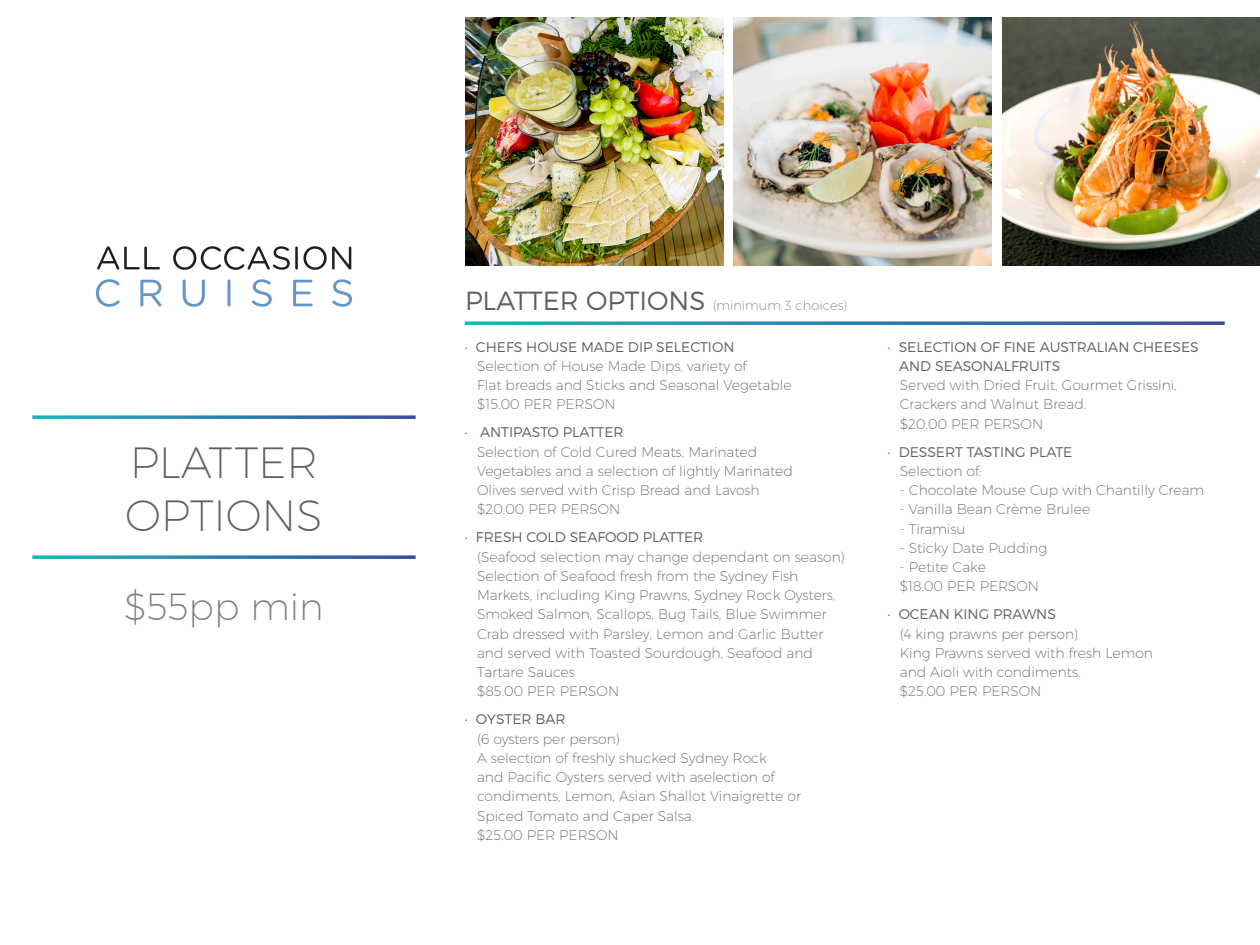
<style>
.page{position:relative;width:1260px;height:945px;background:#fff}
.page>*{position:absolute;margin:0;border:0;box-sizing:border-box;transform-origin:0 0}
.t1{font:200 43.75px/52.5px "Montserrat";color:#5e5f5e}
.t2{font:200 37.8px "Montserrat";color:#7a7c7f}
.t3{font:200 14px/19.2px "Montserrat";color:#5e5f5e}
.t4{font:300 14px/19.2px "Montserrat";color:#5e5f5e}
.t5{font:200 13.12px "Montserrat";color:#7a7c7f}
.s1{font-weight:300;font-size:26.25px;color:#5e5f5f}
.s2{font-weight:300}
.s3{font-weight:200}
</style>
<div class="page">
<img style="left:466px;top:18px;width:257px;height:248px">
<img style="left:734px;top:18px;width:257px;height:248px">
<img style="left:1002px;top:18px;width:258px;height:248px">
<svg style="left:97px;top:246px;width:63px;height:24px"></svg>
<svg style="left:173px;top:246px;width:117px;height:24px"></svg>
<hr style="left:295px;top:247px;width:3px;height:23px;background:#211e1e">
<svg style="left:303px;top:246px;width:48px;height:24px"></svg>
<svg style="left:96px;top:279px;width:24px;height:28px"></svg>
<svg style="left:140px;top:280px;width:21px;height:27px"></svg>
<svg style="left:183px;top:280px;width:22px;height:27px"></svg>
<hr style="left:227px;top:280px;width:3px;height:27px;background:#6496ca">
<svg style="left:252px;top:279px;width:20px;height:28px"></svg>
<svg style="left:293px;top:280px;width:20px;height:26px"></svg>
<svg style="left:332px;top:279px;width:20px;height:28px"></svg>
<svg style="left:32px;top:415px;width:384px;height:4px;background:#4591b7"></svg>
<svg style="left:32px;top:555px;width:384px;height:4px;background:#4591b7"></svg>
<svg style="left:465px;top:321px;width:760px;height:4px;background:#4491b7"></svg>
<h1 class="t1" style="left:125px;top:435px;width:199px">PLATTER<br>OPTIONS</h1>
<h2 class="t2" style="left:124px;top:583px;width:201px">$55pp min</h2>
<p class="t5" style="left:465px;top:297px;width:384px"><span class="s1">PLATTER OPTIONS</span> (minimum 3 choices)</p>
<p class="t3" style="left:477px;top:337px;width:316px;text-indent:-12px">• <span class="s2">CHEFS HOUSE MADE DIP SELECTION </span>Selection of House Made Dips, variety of<br>Flat breads and Sticks and Seasonal Vegetable $15.00 PER PERSON</p>
<p class="t3" style="left:477px;top:422px;width:317px;text-indent:-12px">• <span class="s2">ANTIPASTO PLATTER<br></span>Selection of Cold Cured Meats, Marinated Vegetables and a selection of lightly Marinated Olives served with Crisp Bread and Lavosh $20.00 PER PERSON</p>
<p class="t3" style="left:477px;top:527px;width:369px;text-indent:-12px">• <span class="s2">FRESH COLD SEAFOOD PLATTER<br></span>(Seafood selection may change dependant on season)<br>Selection of Seafood fresh from the Sydney Fish Markets, including King Prawns, Sydney Rock Oysters, Smoked Salmon, Scallops, Bug Tails, Blue Swimmer Crab dressed with Parsley, Lemon and Garlic Butter and served with Toasted Sourdough, Seafood and Tartare Sauces<br>$85.00 PER PERSON</p>
<p class="t3" style="left:477px;top:709px;width:325px;text-indent:-12px">• <span class="s2">OYSTER BAR<br></span>(6 oysters per person)<br>A selection of freshly shucked Sydney Rock<br>and Pacific Oysters served with aselection of condiments, Lemon, Asian Shallot Vinaigrette or<br>Spiced Tomato and Caper Salsa.<br>$25.00 PER PERSON</p>
<p class="t4" style="left:899px;top:337px;width:301px;text-indent:-12px"><span class="s3">•</span> SELECTION OF FINE AUSTRALIAN CHEESES<br>AND SEASONALFRUITS</p>
<p class="t3" style="left:900px;top:375px;width:279px">Served with Dried Fruit, Gourmet Grissini,<br>Crackers and Walnut Bread.<br>$20.00 PER PERSON</p>
<p class="t4" style="left:900px;top:442px;width:174px;text-indent:-12px"><span class="s3">•</span> DESSERT TASTING PLATE<br><span class="s3">Selection of:</span></p>
<p class="t3" style="left:900px;top:480px;width:306px">- Chocolate Mouse Cup with Chantilly Cream</p>
<p class="t3" style="left:900px;top:499px;width:192px">- Vanilla Bean Crème Brulee</p>
<p class="t3" style="left:900px;top:519px;width:67px">- Tiramisu</p>
<p class="t3" style="left:900px;top:538px;width:149px">- Sticky Date Pudding</p>
<p class="t3" style="left:900px;top:557px;width:141px">- Petite Cake<br>$18.00 PER PERSON</p>
<p class="t3" style="left:900px;top:604px;width:255px;text-indent:-12px">• <span class="s2">OCEAN KING PRAWNS<br></span>(4 king prawns per person)<br>King Prawns served with fresh Lemon and Aioli with condiments.<br>$25.00 PER PERSON</p>
</div>
